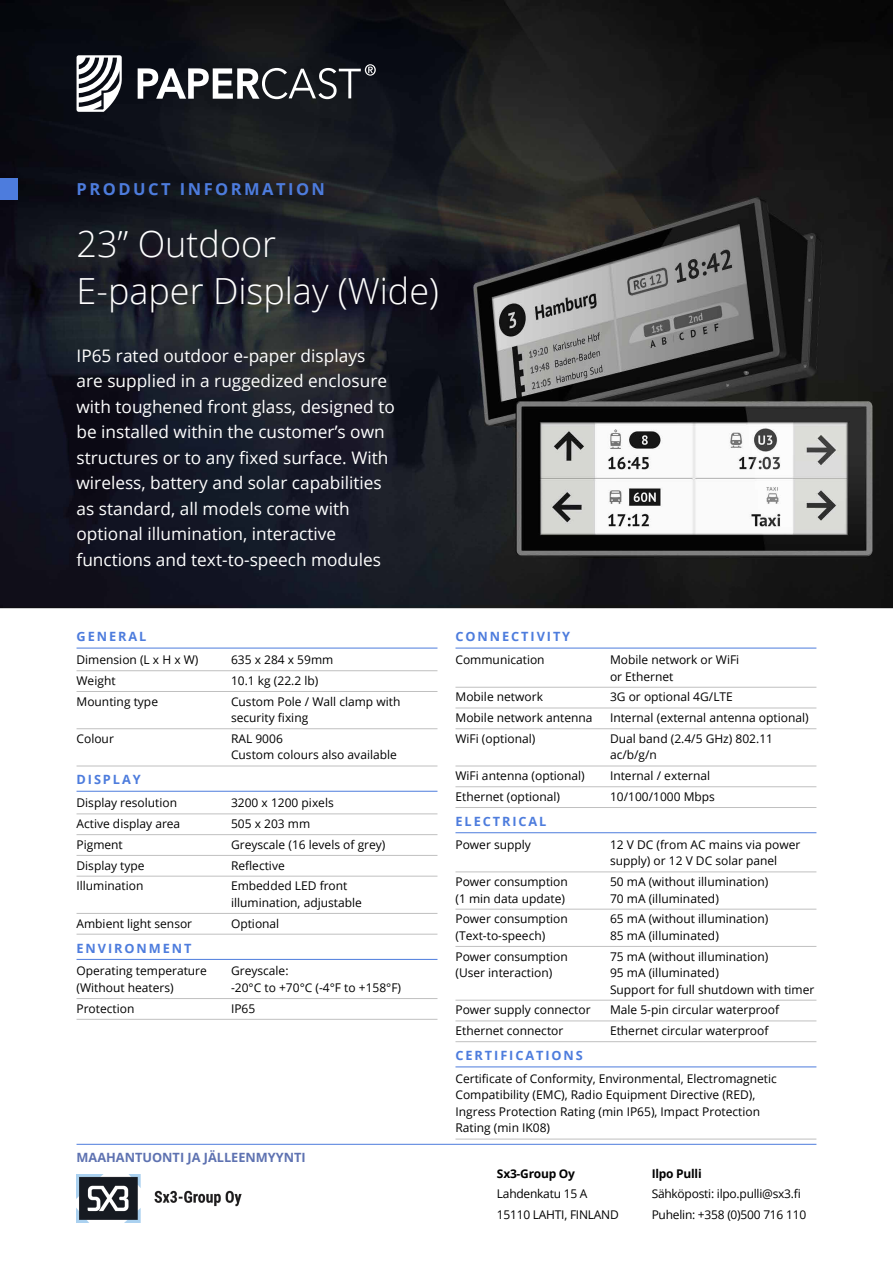
<style>
.page{position:relative;width:893px;height:1263px;background:#fff}
.page>*{position:absolute;margin:0;border:0;box-sizing:border-box;transform-origin:0 0}
.t1{font:300 36px/46.5px "Open Sans";color:#fff}
.t2{font:17.25px/25.5px "Open Sans";color:#fff}
.t3{font:700 16.5px "Open Sans";letter-spacing:.15em;color:#4d7cdd}
.t4{font:700 12.75px "Open Sans";letter-spacing:.15em;color:#4d7cdd}
.t5{font:700 12.75px "Open Sans";color:#5e72b1}
.t6{font:12px/16.5px "Open Sans";color:#000}
.t7{font:12px/20.7px "Open Sans";letter-spacing:-.02em;color:#000}
.t8{font:700 12px "Open Sans";letter-spacing:-.02em;color:#000}
</style>
<div class="page">
<img style="left:0;top:0;width:893px;height:608px">
<hr style="left:77px;top:648px;width:360px;height:1px;background:#4d7cdd">
<hr style="left:77px;top:670px;width:360px;height:1px;background:#c0c0c0">
<hr style="left:77px;top:691px;width:360px;height:1px;background:#c0c0c0">
<hr style="left:77px;top:728px;width:360px;height:1px;background:#c0c0c0">
<hr style="left:77px;top:766px;width:360px;height:1px;background:#c0c0c0">
<hr style="left:77px;top:791px;width:360px;height:1px;background:#4d7cdd">
<hr style="left:77px;top:814px;width:360px;height:1px;background:#c0c0c0">
<hr style="left:77px;top:834px;width:360px;height:1px;background:#c0c0c0">
<hr style="left:77px;top:855px;width:360px;height:1px;background:#c0c0c0">
<hr style="left:77px;top:876px;width:360px;height:1px;background:#c0c0c0">
<hr style="left:77px;top:913px;width:360px;height:1px;background:#c0c0c0">
<hr style="left:77px;top:934px;width:360px;height:1px;background:#c0c0c0">
<hr style="left:77px;top:959px;width:360px;height:1px;background:#4d7cdd">
<hr style="left:77px;top:998px;width:360px;height:1px;background:#c0c0c0">
<hr style="left:77px;top:1019px;width:360px;height:1px;background:#c0c0c0">
<hr style="left:455px;top:648px;width:361px;height:1px;background:#4d7cdd">
<hr style="left:455px;top:687px;width:361px;height:1px;background:#c0c0c0">
<hr style="left:455px;top:708px;width:361px;height:1px;background:#c0c0c0">
<hr style="left:455px;top:728px;width:361px;height:1px;background:#c0c0c0">
<hr style="left:455px;top:766px;width:361px;height:1px;background:#c0c0c0">
<hr style="left:455px;top:786px;width:361px;height:1px;background:#c0c0c0">
<hr style="left:455px;top:807px;width:361px;height:1px;background:#c0c0c0">
<hr style="left:455px;top:832px;width:361px;height:1px;background:#4d7cdd">
<hr style="left:455px;top:872px;width:361px;height:1px;background:#c0c0c0">
<hr style="left:455px;top:909px;width:361px;height:1px;background:#c0c0c0">
<hr style="left:455px;top:946px;width:361px;height:1px;background:#c0c0c0">
<hr style="left:455px;top:1000px;width:361px;height:1px;background:#c0c0c0">
<hr style="left:455px;top:1021px;width:361px;height:1px;background:#c0c0c0">
<hr style="left:455px;top:1041px;width:361px;height:1px;background:#c0c0c0">
<hr style="left:455px;top:1066px;width:361px;height:1px;background:#4d7cdd">
<hr style="left:455px;top:1139px;width:361px;height:1px;background:#c0c0c0">
<svg style="left:77px;top:55px;width:45px;height:57px"></svg>
<svg style="left:138px;top:64px;width:238px;height:35px"></svg>
<div style="left:0;top:179px;width:17px;height:21px;background:#4d7cdd"></div>
<hr style="left:77px;top:1144px;width:739px;height:1px;background:#4d7cdd">
<img style="left:77px;top:1175px;width:165px;height:47px">
<h3 class="t3" style="left:77px;top:178px;width:250px">PRODUCT INFORMATION</h3>
<h1 class="t1" style="left:77px;top:220px;width:364px">23” Outdoor<br>E-paper Display (Wide)</h1>
<p class="t2" style="left:77px;top:342px;width:320px">IP65 rated outdoor e-paper displays are supplied in a ruggedized enclosure with toughened front glass, designed to be installed within the customer’s own structures or to any fixed surface. With wireless, battery and solar capabilities as standard, all models come with optional illumination, interactive functions and text-to-speech modules</p>
<p class="t4" style="left:77px;top:628px;width:71px">GENERAL</p>
<p class="t6" style="left:77px;top:651px;width:123px">Dimension (L x H x W)</p>
<p class="t6" style="left:231px;top:651px;width:104px">635 x 284 x 59mm</p>
<p class="t6" style="left:77px;top:672px;width:41px">Weight</p>
<p class="t6" style="left:231px;top:672px;width:89px">10.1 kg (22.2 lb)</p>
<p class="t6" style="left:77px;top:693px;width:83px">Mounting type</p>
<p class="t6" style="left:231px;top:693px;width:171px">Custom Pole / Wall clamp with security fixing</p>
<p class="t6" style="left:77px;top:730px;width:39px">Colour</p>
<p class="t6" style="left:231px;top:730px;width:167px">RAL 9006<br>Custom colours also available</p>
<p class="t4" style="left:77px;top:771px;width:66px">DISPLAY</p>
<p class="t6" style="left:77px;top:794px;width:102px">Display resolution</p>
<p class="t6" style="left:231px;top:794px;width:104px">3200 x 1200 pixels</p>
<p class="t6" style="left:77px;top:815px;width:105px">Active display area</p>
<p class="t6" style="left:231px;top:815px;width:81px">505 x 203 mm</p>
<p class="t6" style="left:77px;top:836px;width:48px">Pigment</p>
<p class="t6" style="left:231px;top:836px;width:156px">Greyscale (16 levels of grey)</p>
<p class="t6" style="left:77px;top:857px;width:70px">Display type</p>
<p class="t6" style="left:231px;top:857px;width:55px">Reflective</p>
<p class="t6" style="left:77px;top:877px;width:68px">Illumination</p>
<p class="t6" style="left:231px;top:877px;width:132px">Embedded LED front illumination, adjustable</p>
<p class="t6" style="left:77px;top:915px;width:117px">Ambient light sensor</p>
<p class="t6" style="left:231px;top:915px;width:50px">Optional</p>
<p class="t4" style="left:77px;top:939px;width:116px">ENVIRONMENT</p>
<p class="t6" style="left:77px;top:962px;width:132px">Operating temperature</p>
<p class="t6" style="left:231px;top:962px;width:59px">Greyscale:</p>
<p class="t6" style="left:77px;top:979px;width:99px">(Without heaters)</p>
<p class="t6" style="left:231px;top:979px;width:172px">-20°C to +70°C (-4°F to +158°F)</p>
<p class="t6" style="left:77px;top:1000px;width:59px">Protection</p>
<p class="t6" style="left:231px;top:1000px;width:26px">IP65</p>
<p class="t5" style="left:77px;top:1148px;width:231px">MAAHANTUONTI JA JÄLLEENMYYNTI</p>
<p class="t4" style="left:455px;top:628px;width:116px">CONNECTIVITY</p>
<p class="t6" style="left:455px;top:651px;width:91px">Communication</p>
<p class="t6" style="left:610px;top:651px;width:131px">Mobile network or WiFi or Ethernet</p>
<p class="t6" style="left:455px;top:688px;width:89px">Mobile network</p>
<p class="t6" style="left:610px;top:688px;width:124px">3G or optional 4G/LTE</p>
<p class="t6" style="left:455px;top:709px;width:139px">Mobile network antenna</p>
<p class="t6" style="left:610px;top:709px;width:200px">Internal (external antenna optional)</p>
<p class="t6" style="left:455px;top:730px;width:81px">WiFi (optional)</p>
<p class="t6" style="left:610px;top:730px;width:165px">Dual band (2.4/5 GHz) 802.11 ac/b/g/n</p>
<p class="t6" style="left:455px;top:767px;width:131px">WiFi antenna (optional)</p>
<p class="t6" style="left:610px;top:767px;width:102px">Internal / external</p>
<p class="t6" style="left:455px;top:788px;width:106px">Ethernet (optional)</p>
<p class="t6" style="left:610px;top:788px;width:106px">10/100/1000 Mbps</p>
<p class="t4" style="left:455px;top:812px;width:92px">ELECTRICAL</p>
<p class="t6" style="left:455px;top:836px;width:77px">Power supply</p>
<p class="t6" style="left:610px;top:836px;width:192px">12 V DC (from AC mains via power supply) or 12 V DC solar panel</p>
<p class="t6" style="left:455px;top:873px;width:114px">Power consumption</p>
<p class="t6" style="left:610px;top:873px;width:160px">50 mA (without illumination)</p>
<p class="t6" style="left:455px;top:890px;width:111px">(1 min data update)</p>
<p class="t6" style="left:610px;top:890px;width:110px">70 mA (illuminated)</p>
<p class="t6" style="left:455px;top:910px;width:114px">Power consumption</p>
<p class="t6" style="left:610px;top:910px;width:160px">65 mA (without illumination)</p>
<p class="t6" style="left:455px;top:927px;width:91px">(Text-to-speech)</p>
<p class="t6" style="left:610px;top:927px;width:110px">85 mA (illuminated)</p>
<p class="t6" style="left:455px;top:948px;width:114px">Power consumption</p>
<p class="t6" style="left:610px;top:948px;width:160px">75 mA (without illumination)</p>
<p class="t6" style="left:455px;top:964px;width:98px">(User interaction)</p>
<p class="t6" style="left:610px;top:964px;width:206px">95 mA (illuminated)<br>Support for full shutdown with timer</p>
<p class="t6" style="left:455px;top:1001px;width:137px">Power supply connector</p>
<p class="t6" style="left:610px;top:1001px;width:171px">Male 5-pin circular waterproof</p>
<p class="t6" style="left:455px;top:1022px;width:109px">Ethernet connector</p>
<p class="t6" style="left:610px;top:1022px;width:160px">Ethernet circular waterproof</p>
<p class="t4" style="left:455px;top:1046px;width:129px">CERTIFICATIONS</p>
<p class="t6" style="left:455px;top:1070px;width:323px">Certificate of Conformity, Environmental, Electromagnetic Compatibility (EMC), Radio Equipment Directive (RED), Ingress Protection Rating (min IP65), Impact Protection Rating (min IK08)</p>
<p class="t8" style="left:497px;top:1165px;width:80px">Sx3-Group Oy</p>
<p class="t7" style="left:497px;top:1183px;width:123px">Lahdenkatu 15 A<br>15110 LAHTI, FINLAND</p>
<p class="t8" style="left:652px;top:1165px;width:52px">Ilpo Pulli</p>
<p class="t7" style="left:652px;top:1183px;width:156px">Sähköposti: ilpo.pulli@sx3.fi<br>Puhelin: +358 (0)500 716 110</p>
</div>
